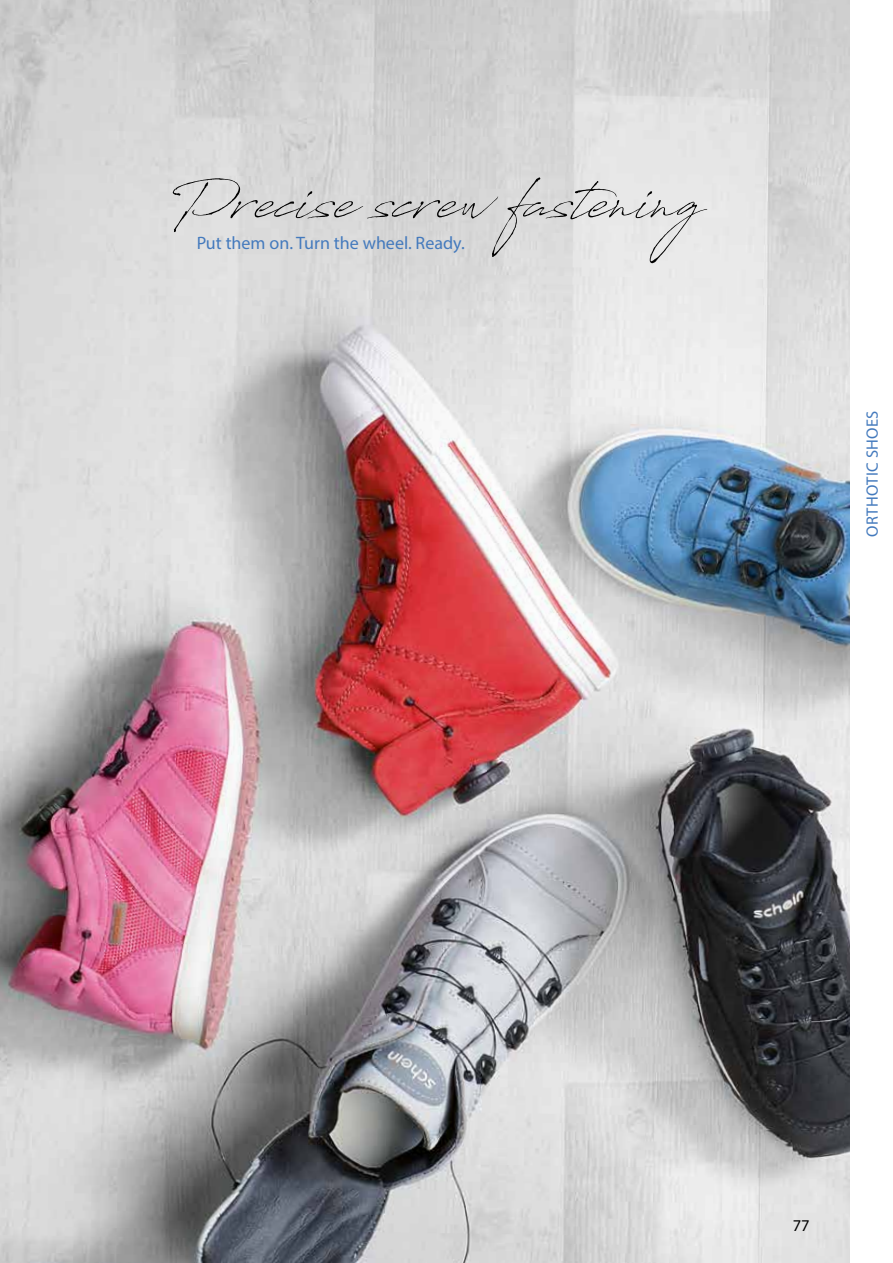
<style>
.page{position:relative;width:893px;height:1263px;background:#fff}
.page>*{position:absolute;margin:0;border:0;box-sizing:border-box;transform-origin:0 0}
.t1{font:60px "Antro Vectra";color:#000}
.t2{font:18px "Myriad Pro";color:#447abd}
.t3{font:16.5px "Myriad Pro";letter-spacing:.02em;color:#447abd}
.t4{font:16.5px "Myriad Pro";color:#000}
</style>
<div class="page">
<img style="left:0;top:0;width:850px;height:1263px">
<h1 class="t1" style="left:169px;top:160px;width:568px">Precise screw fastening</h1>
<p class="t2" style="left:197px;top:232px;width:270px">Put them on. Turn the wheel. Ready.</p>
<p class="t3" style="left:862px;top:537px;width:127px;rotate:-90deg">ORTHOTIC SHOES</p>
<p class="t4" style="left:793px;top:1215px;width:18px">77</p>
</div>
